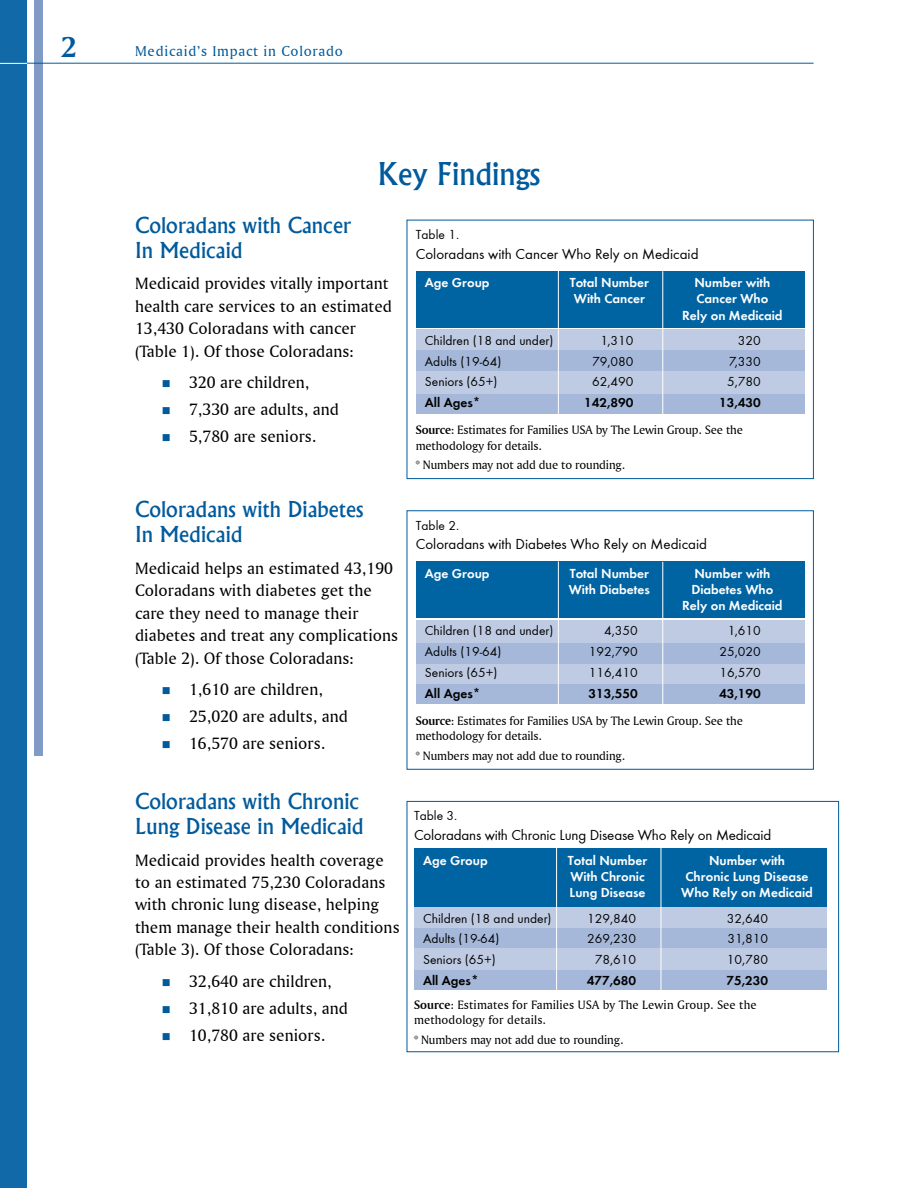
<style>
.page{position:relative;width:918px;height:1188px;background:#fff}
.page>*{position:absolute;margin:0;border:0;box-sizing:border-box;transform-origin:0 0}
.t1{font:500 30px "Albertus";color:#005a9c}
.t2{font:30px "Amerigo BT Bold A";color:#005a9c}
.t3{font:500 21px/25.2px "Albertus";letter-spacing:.005em;color:#005a9c}
.t4{font:17.25px/22.5px "Amerigo BT Roman A";letter-spacing:.005em;color:#000}
.t5{font:15px "Function";color:#000}
.t6{font:15px "Amerigo BT Roman A";letter-spacing:.05em;color:#005a9c}
.t7{font:13.5px "Function";color:#000}
.t8{font:700 13.5px/16.2px "Function";color:#fff;text-align:center}
.t9{font:700 13.5px "Function";color:#000}
.t10{font:12.75px/15.3px "Amerigo BT Roman A";letter-spacing:-.01em;color:#000}
.t11{font:12.75px/15.3px "Amerigo BT Roman A";letter-spacing:.01em;color:#000}
.s1{font-family:"Amerigo BT Bold A"}
</style>
<div class="page">
<div style="left:34px;top:0;width:10px;height:756px;background:#809bc6"></div>
<div style="left:0;top:0;width:27px;height:1188px;background:#1169a7"></div>
<svg style="left:0;top:63px;width:27px;height:1px"></svg>
<hr style="left:27px;top:63px;width:787px;height:1px;background:#005a9c">
<div style="left:416px;top:620px;width:388px;height:82px;background:#bfcbe3"></div>
<div style="left:416px;top:561px;width:388px;height:57px;background:#0064a3"></div>
<div style="left:416px;top:643px;width:388px;height:20px;background:#a5b8d9"></div>
<div style="left:416px;top:685px;width:388px;height:19px;background:#a5b8d9"></div>
<hr style="left:558px;top:561px;width:1px;height:154px;background:#fff">
<hr style="left:662px;top:562px;width:1px;height:156px;background:#fff">
<div style="left:414px;top:907px;width:412px;height:79px;background:#bfcbe3"></div>
<div style="left:414px;top:848px;width:412px;height:59px;background:#0064a3"></div>
<div style="left:414px;top:929px;width:412px;height:19px;background:#a5b8d9"></div>
<div style="left:414px;top:970px;width:412px;height:20px;background:#a5b8d9"></div>
<hr style="left:556px;top:845px;width:1px;height:154px;background:#fff">
<hr style="left:661px;top:846px;width:1px;height:156px;background:#fff">
<div style="left:407px;top:801px;width:432px;height:251px;border:1px solid #005a9c"></div>
<div style="left:416px;top:329px;width:388px;height:83px;background:#bfcbe3"></div>
<div style="left:416px;top:271px;width:388px;height:57px;background:#0064a3"></div>
<div style="left:416px;top:351px;width:388px;height:20px;background:#a5b8d9"></div>
<div style="left:416px;top:394px;width:388px;height:19px;background:#a5b8d9"></div>
<hr style="left:558px;top:271px;width:1px;height:154px;background:#fff">
<hr style="left:662px;top:271px;width:1px;height:156px;background:#fff">
<div style="left:407px;top:220px;width:407px;height:259px;border:1px solid #005a9c"></div>
<h1 class="t2" style="left:61px;top:29px;width:17px">2</h1>
<p class="t6" style="left:135px;top:42px;width:210px">Medicaid’s Impact in Colorado</p>
<h1 class="t1" style="left:378px;top:155px;width:164px">Key Findings</h1>
<p class="t7" style="left:416px;top:227px;width:45px">Table 1.</p>
<p class="t5" style="left:416px;top:245px;width:284px">Coloradans with Cancer Who Rely on Medicaid</p>
<p class="t3" style="left:135px;top:212px;width:217px">Coloradans with Cancer in Medicaid</p>
<p class="t4" style="left:135px;top:272px;width:259px">Medicaid provides vitally important health care services to an estimated 13,430 Coloradans with cancer (Table 1). Of those Coloradans:</p>
<p class="t4" style="left:189px;top:369px;width:152px;line-height:27px">320 are children,<br>7,330 are adults, and<br>5,780 are seniors.</p>
<p class="t8" style="left:425px;top:275px;width:66px">Age Group</p>
<p class="t8" style="left:570px;top:275px;width:81px">Total Number</p>
<p class="t8" style="left:694px;top:275px;width:77px">Number with</p>
<p class="t8" style="left:574px;top:291px;width:73px">With Cancer</p>
<p class="t8" style="left:682px;top:291px;width:102px">Cancer Who<br>Rely on Medicaid</p>
<p class="t7" style="left:425px;top:333px;width:130px">Children (18 and under)</p>
<p class="t7" style="left:600px;top:333px;width:34px">1,310</p>
<p class="t7" style="left:738px;top:333px;width:24px">320</p>
<p class="t7" style="left:425px;top:353px;width:78px">Adults (19-64)</p>
<p class="t7" style="left:592px;top:353px;width:43px">79,080</p>
<p class="t7" style="left:729px;top:353px;width:34px">7,330</p>
<p class="t7" style="left:425px;top:374px;width:74px">Seniors (65+)</p>
<p class="t7" style="left:592px;top:374px;width:43px">62,490</p>
<p class="t7" style="left:727px;top:374px;width:35px">5,780</p>
<p class="t9" style="left:425px;top:394px;width:57px">All Ages*</p>
<p class="t9" style="left:584px;top:394px;width:51px">142,890</p>
<p class="t9" style="left:719px;top:394px;width:43px">13,430</p>
<p class="t10" style="left:416px;top:422px;width:329px"><span class="s1">Source</span>: Estimates for Families USA by The Lewin Group. See the methodology for details.</p>
<p class="t10" style="left:416px;top:457px;width:211px">* Numbers may not add due to rounding.</p>
<p class="t3" style="left:135px;top:497px;width:230px">Coloradans with Diabetes in Medicaid</p>
<p class="t4" style="left:135px;top:556px;width:265px">Medicaid helps an estimated 43,190<br>Coloradans with diabetes get the care they need to manage their diabetes and treat any complications (Table 2). Of those Coloradans:</p>
<p class="t4" style="left:189px;top:676px;width:160px;line-height:27px">1,610 are children,<br>25,020 are adults, and<br>16,570 are seniors.</p>
<p class="t3" style="left:135px;top:788px;width:230px">Coloradans with Chronic<br>Lung Disease in Medicaid</p>
<p class="t4" style="left:135px;top:848px;width:266px">Medicaid provides health coverage to an estimated 75,230 Coloradans with chronic lung disease, helping them manage their health conditions (Table 3). Of those Coloradans:</p>
<p class="t4" style="left:189px;top:967px;width:160px;line-height:27px">32,640 are children,<br>31,810 are adults, and<br>10,780 are seniors.</p>
<p class="t7" style="left:416px;top:518px;width:45px">Table 2.</p>
<p class="t5" style="left:416px;top:536px;width:293px">Coloradans with Diabetes Who Rely on Medicaid</p>
<p class="t8" style="left:425px;top:565px;width:66px">Age Group</p>
<p class="t8" style="left:570px;top:565px;width:81px">Total Number</p>
<p class="t8" style="left:694px;top:565px;width:77px">Number with</p>
<p class="t8" style="left:569px;top:581px;width:83px">With Diabetes</p>
<p class="t8" style="left:682px;top:581px;width:102px">Diabetes Who<br>Rely on Medicaid</p>
<p class="t7" style="left:425px;top:623px;width:130px">Children (18 and under)</p>
<p class="t7" style="left:604px;top:623px;width:35px">4,350</p>
<p class="t7" style="left:728px;top:623px;width:34px">1,610</p>
<p class="t7" style="left:425px;top:644px;width:78px">Adults (19-64)</p>
<p class="t7" style="left:589px;top:644px;width:50px">192,790</p>
<p class="t7" style="left:720px;top:644px;width:43px">25,020</p>
<p class="t7" style="left:425px;top:665px;width:74px">Seniors (65+)</p>
<p class="t7" style="left:589px;top:665px;width:50px">116,410</p>
<p class="t7" style="left:720px;top:665px;width:43px">16,570</p>
<p class="t9" style="left:425px;top:685px;width:57px">All Ages*</p>
<p class="t9" style="left:589px;top:685px;width:51px">313,550</p>
<p class="t9" style="left:719px;top:685px;width:43px">43,190</p>
<p class="t10" style="left:416px;top:713px;width:329px"><span class="s1">Source</span>: Estimates for Families USA by The Lewin Group. See the methodology for details.</p>
<p class="t10" style="left:416px;top:748px;width:211px">* Numbers may not add due to rounding.</p>
<p class="t7" style="left:414px;top:808px;width:45px">Table 3.</p>
<p class="t5" style="left:414px;top:826px;width:359px">Coloradans with Chronic Lung Disease Who Rely on Medicaid</p>
<p class="t8" style="left:423px;top:852px;width:66px">Age Group</p>
<p class="t8" style="left:568px;top:852px;width:81px">Total Number</p>
<p class="t8" style="left:709px;top:852px;width:77px">Number with</p>
<p class="t8" style="left:570px;top:868px;width:76px">With Chronic</p>
<p class="t8" style="left:686px;top:868px;width:125px">Chronic Lung Disease</p>
<p class="t8" style="left:570px;top:885px;width:77px">Lung Disease</p>
<p class="t8" style="left:681px;top:885px;width:133px">Who Rely on Medicaid</p>
<p class="t7" style="left:423px;top:910px;width:130px">Children (18 and under)</p>
<p class="t7" style="left:587px;top:910px;width:50px">129,840</p>
<p class="t7" style="left:727px;top:910px;width:43px">32,640</p>
<p class="t7" style="left:423px;top:931px;width:78px">Adults (19-64)</p>
<p class="t7" style="left:587px;top:931px;width:50px">269,230</p>
<p class="t7" style="left:727px;top:931px;width:42px">31,810</p>
<p class="t7" style="left:423px;top:952px;width:74px">Seniors (65+)</p>
<p class="t7" style="left:595px;top:952px;width:43px">78,610</p>
<p class="t7" style="left:727px;top:952px;width:43px">10,780</p>
<p class="t9" style="left:423px;top:972px;width:57px">All Ages*</p>
<p class="t9" style="left:587px;top:972px;width:51px">477,680</p>
<p class="t9" style="left:726px;top:972px;width:43px">75,230</p>
<p class="t11" style="left:414px;top:997px;width:344px"><span class="s1">Source</span>: Estimates for Families USA by The Lewin Group. See the methodology for details.</p>
<p class="t10" style="left:414px;top:1032px;width:211px">* Numbers may not add due to rounding.</p>
</div>
